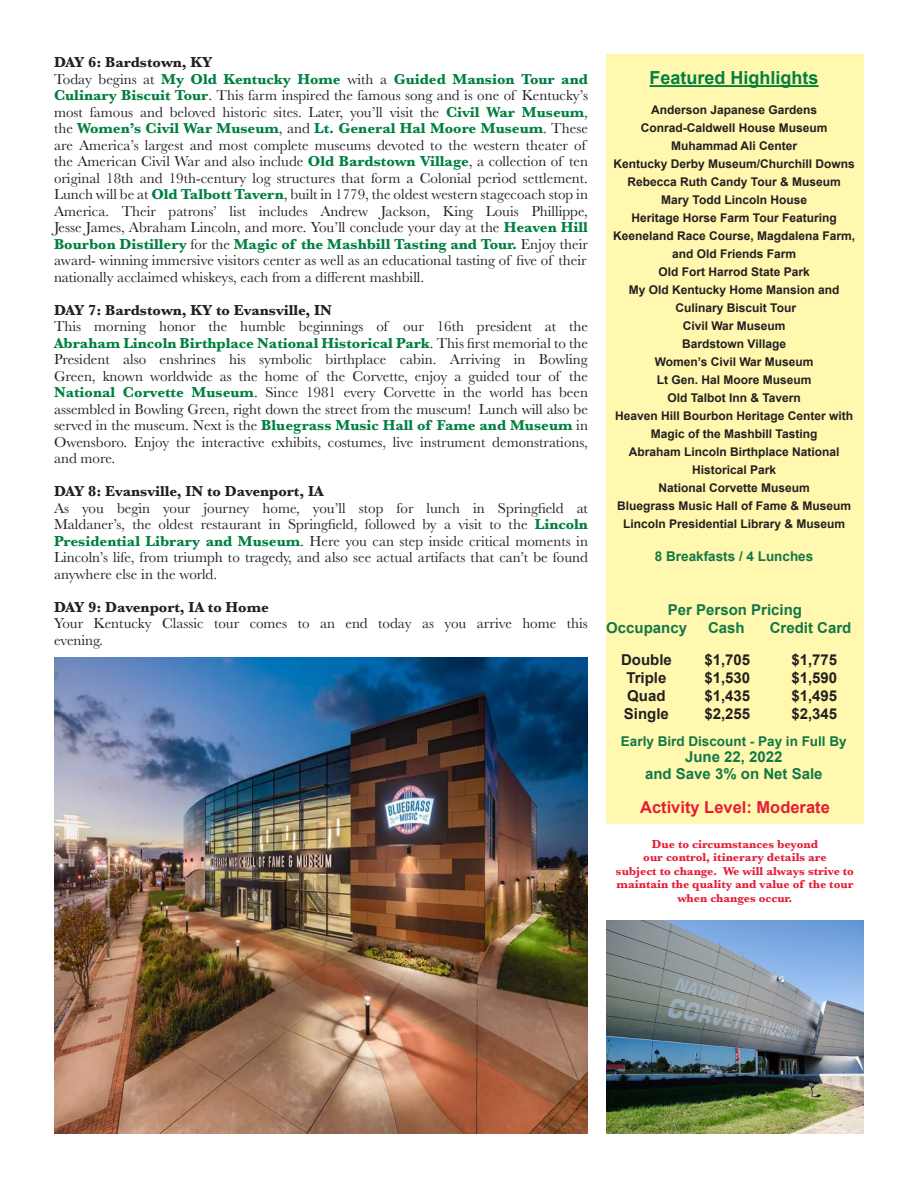
<style>
.page{position:relative;width:918px;height:1188px;background:#fff}
.page>*{position:absolute;margin:0;border:0;box-sizing:border-box;transform-origin:0 0}
.t1{font:700 18px "Arial";color:#008040}
.t2{font:700 16.5px "Arial";color:#e61c37}
.t3{font:15px/16.5px "Baskerville";color:#231f20}
.t4{font:700 15px "Baskerville";color:#008040}
.t5{font:700 15px "Baskerville";color:#231f20}
.t6{font:700 15px/18px "Arial";color:#231f20}
.t7{font:700 15px "Arial";color:#127847}
.t8{font:700 13.5px "Arial";color:#127847}
.t9{font:700 12px/18px "Arial";color:#231f20;text-align:center}
.t10{font:700 12px/13.5px "Baskerville";color:#e61c37}
.s1{font-weight:400;color:#231f20}
.s2{font-weight:700;color:#008040}
</style>
<div class="page">
<div style="left:607px;top:54px;width:257px;height:770px;background:#fff8ae"></div>
<hr style="left:650px;top:85px;width:169px;height:2px;background:#008040">
<img style="left:54px;top:657px;width:534px;height:477px">
<img style="left:607px;top:921px;width:257px;height:213px">
<p class="t5" style="left:54px;top:52px;width:160px">DAY 6: Bardstown, KY</p>
<p class="t4" style="left:54px;top:69px;width:536px"><span class="s1">Today begins at</span> My Old Kentucky Home <span class="s1">with a</span> Guided Mansion Tour and</p>
<p class="t3" style="left:54px;top:88px;width:536px"><span class="s2">Culinary Biscuit Tour</span>. This farm inspired the famous song and is one of Kentucky’s most famous and beloved historic sites. Later, you’ll visit the <span class="s2">Civil War Museum</span>,</p>
<p class="t3" style="left:54px;top:121px;width:536px">the <span class="s2">Women’s Civil War Museum</span>, and <span class="s2">Lt. General Hal Moore Museum</span>. These are America’s largest and most complete museums devoted to the western theater of the American Civil War and also include <span class="s2">Old Bardstown Village</span>, a collection of ten</p>
<p class="t3" style="left:54px;top:170px;width:536px">original 18th and 19th-century log structures that form a Colonial period settlement.<br>Lunch will be at <span class="s2">Old Talbott Tavern</span>, built in 1779, the oldest western stagecoach stop in</p>
<p class="t3" style="left:54px;top:203px;width:535px">America. Their patrons’ list includes Andrew Jackson, King Louis Phillippe,</p>
<p class="t3" style="left:54px;top:220px;width:536px">Jesse James, Abraham Lincoln, and more. You’ll conclude your day at the <span class="s2">Heaven Hill</span></p>
<p class="t4" style="left:54px;top:234px;width:536px">Bourbon Distillery <span class="s1">for the</span> Magic of the Mashbill Tasting and Tour. <span class="s1">Enjoy their</span></p>
<p class="t3" style="left:54px;top:253px;width:534px">award- winning immersive visitors center as well as an educational tasting of five of their nationally acclaimed whiskeys, each from a different mashbill.</p>
<p class="t5" style="left:54px;top:300px;width:279px">DAY 7: Bardstown, KY to Evansville, IN</p>
<p class="t3" style="left:54px;top:319px;width:536px">This morning honor the humble beginnings of our 16th president at the</p>
<p class="t4" style="left:54px;top:333px;width:536px">Abraham Lincoln Birthplace National Historical Park<span class="s1">. This first memorial to the</span></p>
<p class="t3" style="left:54px;top:352px;width:536px">President also enshrines his symbolic birthplace cabin. Arriving in Bowling<br>Green, known worldwide as the home of the Corvette, enjoy a guided tour of the</p>
<p class="t3" style="left:54px;top:385px;width:535px"><span class="s2">National Corvette Museum</span>. Since 1981 every Corvette in the world has been</p>
<p class="t3" style="left:54px;top:401px;width:536px">assembled in Bowling Green, right down the street from the museum! Lunch will also be served in the museum. Next is the <span class="s2">Bluegrass Music Hall of Fame and Museum</span> in</p>
<p class="t3" style="left:54px;top:434px;width:535px">Owensboro. Enjoy the interactive exhibits, costumes, live instrument demonstrations,</p>
<p class="t3" style="left:54px;top:451px;width:63px">and more.</p>
<p class="t5" style="left:54px;top:481px;width:271px">DAY 8: Evansville, IN to Davenport, IA</p>
<p class="t3" style="left:54px;top:500px;width:536px">As you begin your journey home, you’ll stop for lunch in Springfield at</p>
<p class="t3" style="left:54px;top:517px;width:536px">Maldaner’s, the oldest restaurant in Springfield, followed by a visit to the <span class="s2">Lincoln</span></p>
<p class="t3" style="left:54px;top:533px;width:536px"><span class="s2">Presidential Library and Museum</span>. Here you can step inside critical moments in<br>Lincoln’s life, from triumph to tragedy, and also see actual artifacts that can’t be found</p>
<p class="t3" style="left:54px;top:566px;width:165px">anywhere else in the world.</p>
<p class="t5" style="left:54px;top:597px;width:216px">DAY 9: Davenport, IA to Home</p>
<p class="t3" style="left:54px;top:616px;width:535px">Your Kentucky Classic tour comes to an end today as you arrive home this</p>
<p class="t3" style="left:54px;top:632px;width:50px">evening.</p>
<p class="t1" style="left:650px;top:66px;width:171px">Featured Highlights</p>
<p class="t9" style="left:651px;top:101px;width:168px">Anderson Japanese Gardens</p>
<p class="t9" style="left:641px;top:119px;width:188px">Conrad-Caldwell House Museum</p>
<p class="t9" style="left:671px;top:137px;width:128px">Muhammad Ali Center</p>
<p class="t9" style="left:613px;top:155px;width:243px">Kentucky Derby Museum/Churchill Downs</p>
<p class="t9" style="left:628px;top:173px;width:215px">Rebecca Ruth Candy Tour &amp; Museum</p>
<p class="t9" style="left:661px;top:191px;width:147px">Mary Todd Lincoln House</p>
<p class="t9" style="left:632px;top:209px;width:207px">Heritage Horse Farm Tour Featuring</p>
<p class="t9" style="left:613px;top:227px;width:244px">Keeneland Race Course, Magdalena Farm, and Old Friends Farm</p>
<p class="t9" style="left:658px;top:263px;width:153px">Old Fort Harrod State Park</p>
<p class="t9" style="left:629px;top:281px;width:212px">My Old Kentucky Home Mansion and</p>
<p class="t9" style="left:676px;top:299px;width:122px">Culinary Biscuit Tour</p>
<p class="t9" style="left:683px;top:317px;width:104px">Civil War Museum</p>
<p class="t9" style="left:682px;top:335px;width:105px">Bardstown Village</p>
<p class="t9" style="left:655px;top:353px;width:160px">Women’s Civil War Museum</p>
<p class="t9" style="left:657px;top:371px;width:156px">Lt Gen. Hal Moore Museum</p>
<p class="t9" style="left:667px;top:389px;width:135px">Old Talbot Inn &amp; Tavern</p>
<p class="t9" style="left:615px;top:407px;width:240px">Heaven Hill Bourbon Heritage Center with<br>Magic of the Mashbill Tasting</p>
<p class="t9" style="left:629px;top:443px;width:212px">Abraham Lincoln Birthplace National</p>
<p class="t9" style="left:692px;top:461px;width:86px">Historical Park</p>
<p class="t9" style="left:658px;top:479px;width:153px">National Corvette Museum</p>
<p class="t9" style="left:617px;top:497px;width:236px">Bluegrass Music Hall of Fame &amp; Museum</p>
<p class="t9" style="left:623px;top:515px;width:224px">Lincoln Presidential Library &amp; Museum</p>
<p class="t8" style="left:655px;top:548px;width:160px">8 Breakfasts / 4 Lunches</p>
<p class="t7" style="left:668px;top:600px;width:136px">Per Person Pricing</p>
<p class="t7" style="left:606px;top:618px;width:82px">Occupancy</p>
<p class="t7" style="left:708px;top:618px;width:38px">Cash</p>
<p class="t7" style="left:770px;top:618px;width:83px">Credit Card</p>
<p class="t6" style="left:621px;top:651px;width:52px">Double</p>
<p class="t6" style="left:626px;top:669px;width:42px">Triple</p>
<p class="t6" style="left:627px;top:687px;width:40px">Quad</p>
<p class="t6" style="left:624px;top:705px;width:47px">Single</p>
<p class="t6" style="left:704px;top:651px;width:47px">$1,705 $1,530</p>
<p class="t6" style="left:704px;top:687px;width:47px">$1,435 $2,255</p>
<p class="t6" style="left:791px;top:651px;width:47px">$1,775</p>
<p class="t6" style="left:791px;top:669px;width:47px">$1,590</p>
<p class="t6" style="left:791px;top:687px;width:47px">$1,495</p>
<p class="t6" style="left:791px;top:705px;width:47px">$2,345</p>
<p class="t8" style="left:621px;top:732px;width:227px">Early Bird Discount - Pay in Full By</p>
<p class="t7" style="left:685px;top:747px;width:99px">June 22, 2022</p>
<p class="t7" style="left:645px;top:764px;width:179px">and Save 3% on Net Sale</p>
<p class="t2" style="left:640px;top:796px;width:191px">Activity Level: Moderate</p>
<p class="t10" style="left:652px;top:837px;width:168px">Due to circumstances beyond</p>
<p class="t10" style="left:643px;top:851px;width:185px">our control, itinerary details are</p>
<p class="t10" style="left:616px;top:864px;width:240px">subject to change. We will always strive to maintain the quality and value of the tour</p>
<p class="t10" style="left:677px;top:891px;width:117px">when changes occur.</p>
</div>
